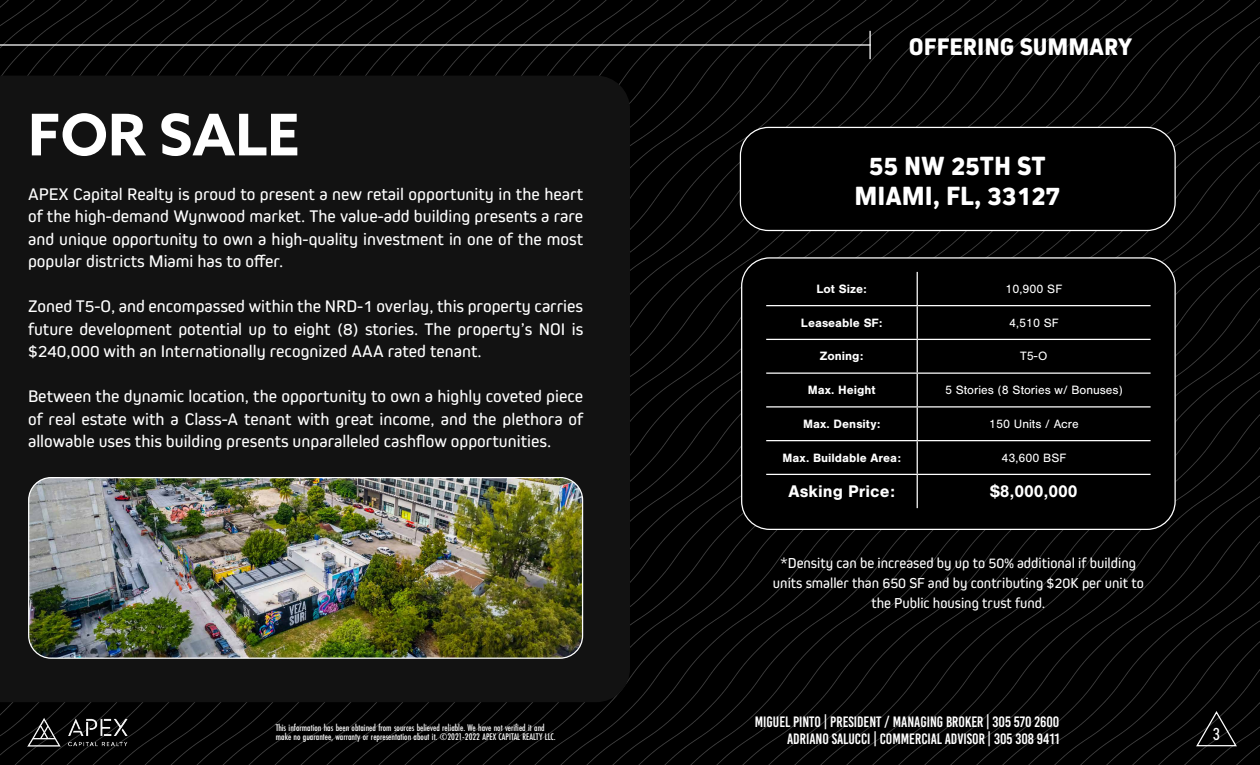
<style>
.page{position:relative;width:1260px;height:765px;background:#fff}
.page>*{position:absolute;margin:0;border:0;box-sizing:border-box;transform-origin:0 0}
.t1{font:700 57.5px "Azo Sans";color:#fff}
.t2{font:800 27.5px/30px "Kiro";color:#fff;text-align:center}
.t3{font:800 25px "Kiro";color:#fff}
.t4{font:17.5px/22.5px "Kiro";color:#fff;text-align:justify;scale:1.04 1}
.t5{font:700 17.5px "Nimbus San";color:#fff}
.t6{font:condensed 17.5px "DIN2014";color:#fff}
.t7{font:15px/20px "Kiro";color:#fff;text-align:center}
.t8{font:15px/17.5px "Bebas Kai";color:#fff;text-align:right}
.t9{font:12.5px "Nimbus San";color:#fff}
.t10{font:700 12.5px "Nimbus San";color:#fff}
.t11{font:500 10px/8.8px "Futura PT Cond";color:#fff}
</style>
<div class="page">
<img style="left:0;top:0;width:1260px;height:765px">
<div style="left:0;top:76px;width:630px;height:626px;background:#121212"></div>
<hr style="left:0;top:44px;width:871px;height:2px;background:#fff">
<hr style="left:869px;top:31px;width:2px;height:28px;background:#fff">
<div style="left:740px;top:127px;width:435px;height:103px;background:#000;border-radius:28px"></div>
<div style="left:740px;top:127px;width:436px;height:104px;border:1px solid #fff;border-radius:28px"></div>
<div style="left:742px;top:258px;width:433px;height:271px;background:#000;border-radius:28px"></div>
<div style="left:741px;top:257px;width:435px;height:273px;border:1px solid #fff;border-radius:28px"></div>
<hr style="left:917px;top:272px;width:1px;height:33px;background:#fff">
<hr style="left:766px;top:305px;width:151px;height:1px;background:#fff">
<hr style="left:917px;top:305px;width:234px;height:1px;background:#fff">
<hr style="left:917px;top:306px;width:1px;height:33px;background:#fff">
<hr style="left:766px;top:339px;width:151px;height:1px;background:#fff">
<hr style="left:917px;top:339px;width:234px;height:1px;background:#fff">
<hr style="left:917px;top:340px;width:1px;height:33px;background:#fff">
<hr style="left:766px;top:373px;width:151px;height:1px;background:#fff">
<hr style="left:917px;top:373px;width:234px;height:1px;background:#fff">
<hr style="left:917px;top:374px;width:1px;height:32px;background:#fff">
<hr style="left:766px;top:406px;width:151px;height:2px;background:#fff">
<hr style="left:917px;top:406px;width:234px;height:2px;background:#fff">
<hr style="left:917px;top:408px;width:1px;height:32px;background:#fff">
<hr style="left:766px;top:440px;width:151px;height:1px;background:#fff">
<hr style="left:917px;top:440px;width:234px;height:1px;background:#fff">
<hr style="left:917px;top:441px;width:1px;height:33px;background:#fff">
<hr style="left:766px;top:474px;width:151px;height:1px;background:#fff">
<hr style="left:917px;top:474px;width:234px;height:1px;background:#fff">
<hr style="left:917px;top:475px;width:1px;height:33px;background:#fff">
<img style="left:29px;top:478px;width:554px;height:180px">
<div style="left:28px;top:477px;width:555px;height:182px;border:1px solid #fff;border-radius:22px"></div>
<img style="left:23px;top:718px;width:112px;height:29px">
<svg style="left:1195px;top:711px;width:43px;height:36px;background:#1a1a1a"></svg>
<h1 class="t1" style="left:28px;top:97px;width:273px">FOR SALE</h1>
<p class="t4" style="left:28px;top:182px;width:535px">APEX Capital Realty is proud to present a new retail opportunity in the heart of the high-demand Wynwood market. The value-add building presents a rare and unique opportunity to own a high-quality investment in one of the most popular districts Miami has to offer.</p>
<p class="t4" style="left:28px;top:295px;width:535px">Zoned T5-O, and encompassed within the NRD-1 overlay, this property carries future development potential up to eight (8) stories. The property’s NOI is $240,000 with an Internationally recognized AAA rated tenant.</p>
<p class="t4" style="left:28px;top:385px;width:535px">Between the dynamic location, the opportunity to own a highly coveted piece of real estate with a Class-A tenant with great income, and the plethora of allowable uses this building presents unparalleled cashflow opportunities.</p>
<h3 class="t3" style="left:909px;top:32px;width:225px">OFFERING SUMMARY</h3>
<h2 class="t2" style="left:854px;top:151px;width:207px">55 NW 25TH ST<br>MIAMI, FL, 33127</h2>
<p class="t10" style="left:817px;top:282px;width:52px">Lot Size:</p>
<p class="t9" style="left:1006px;top:282px;width:58px">10,900 SF</p>
<p class="t10" style="left:801px;top:316px;width:83px">Leaseable SF:</p>
<p class="t9" style="left:1009px;top:316px;width:51px">4,510 SF</p>
<p class="t10" style="left:820px;top:349px;width:45px">Zoning:</p>
<p class="t9" style="left:1020px;top:349px;width:29px">T5-O</p>
<p class="t10" style="left:808px;top:383px;width:70px">Max. Height</p>
<p class="t9" style="left:945px;top:383px;width:179px">5 Stories (8 Stories w/ Bonuses)</p>
<p class="t10" style="left:803px;top:417px;width:79px">Max. Density:</p>
<p class="t9" style="left:989px;top:417px;width:91px">150 Units / Acre</p>
<p class="t10" style="left:782px;top:451px;width:120px">Max. Buildable Area:</p>
<p class="t9" style="left:1001px;top:451px;width:66px">43,600 BSF</p>
<p class="t5" style="left:789px;top:481px;width:108px">Asking Price:</p>
<p class="t5" style="left:990px;top:481px;width:89px">$8,000,000</p>
<p class="t7" style="left:773px;top:552px;width:372px">*Density can be increased by up to 50% additional if building units smaller than 650 SF and by contributing $20K per unit to the Public housing trust fund.</p>
<p class="t8" style="left:755px;top:713px;width:306px">MIGUEL PINTO | PRESIDENT / MANAGING BROKER | 305 570 2600<br>ADRIANO SALUCCI | COMMERCIAL ADVISOR | 305 308 9411</p>
<p class="t11" style="left:276px;top:723px;width:282px">This information has been obtained from sources believed reliable. We have not verified it and make no guarantee, warranty or representation about it. ©2021-2022 APEX CAPITAL REALTY LLC.</p>
<p class="t6" style="left:1213px;top:722px;width:9px">3</p>
</div>
